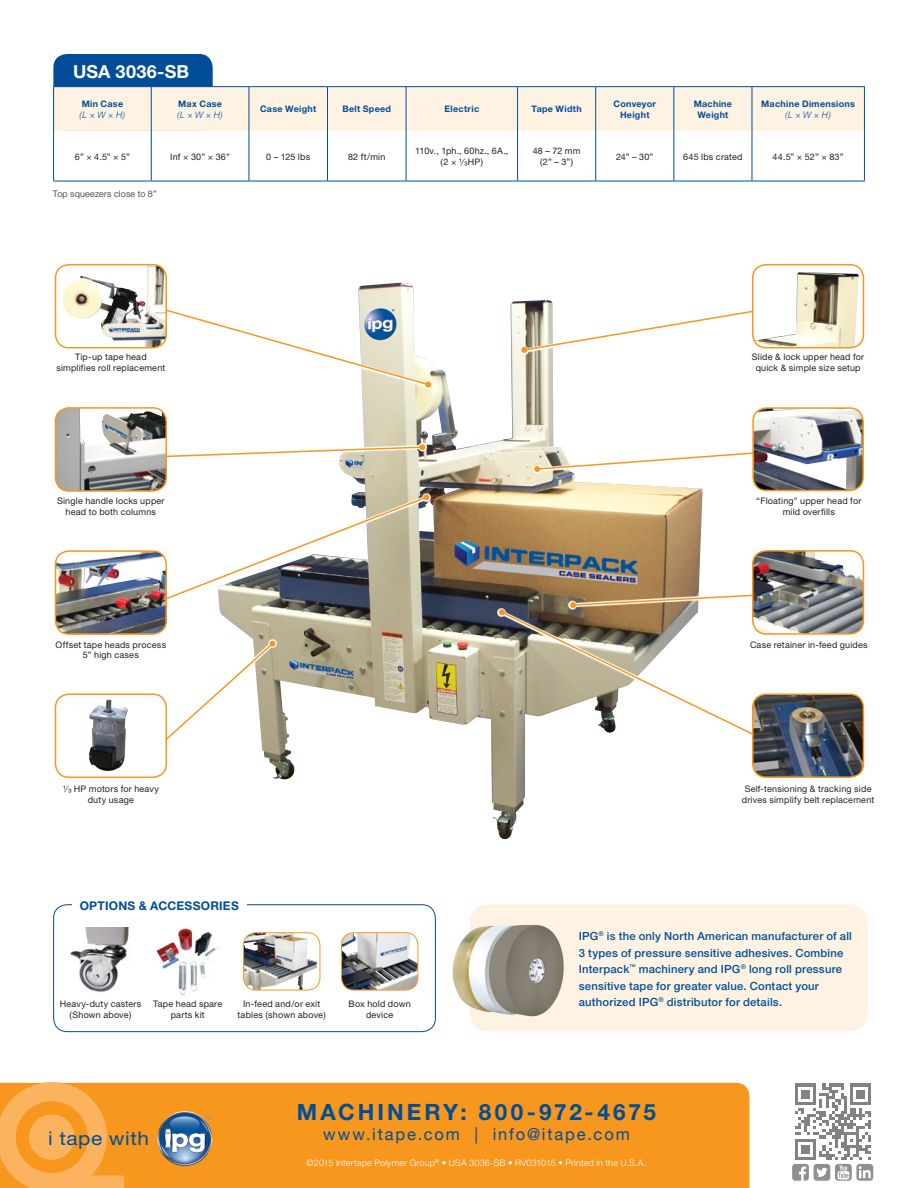
<style>
.page{position:relative;width:918px;height:1188px;background:#fff}
.page>*{position:absolute;margin:0;border:0;box-sizing:border-box;transform-origin:0 0}
.t1{font:700 22.5px "Helvetica Neue";letter-spacing:.13em;color:#014d97}
.t2{font:18.9px "Helvetica Neue";letter-spacing:.025em;color:#014d97;scale:1.1 1}
.t3{font:700 18px "Helvetica Neue";letter-spacing:.015em;color:#fff}
.t4{font:16.5px "Helvetica Neue";letter-spacing:.115em;color:#014d97}
.t5{font:700 12px "Helvetica Neue";letter-spacing:.02em;color:#014d97}
.t6{font:500 11.25px/16.5px "Helvetica Neue";letter-spacing:.02em;color:#014d97}
.t7{font:9px/10.5px "Helvetica Neue";letter-spacing:.02em;color:#231f20;text-align:center}
.t8{font:700 9px/10.8px "Helvetica Neue";letter-spacing:.03em;color:#014d97;text-align:center}
.t9{font:300 9px "Helvetica Neue";letter-spacing:.02em;color:#fff}
.t10{font:italic 300 9px "Helvetica Neue";color:#014d97}
.t11{font:300 9px "Helvetica Neue";letter-spacing:.025em;color:#231f20}
.t12{font:500 3.9px "Helvetica Neue";color:#939598}
</style>
<div class="page">
<div style="left:53px;top:904px;width:383px;height:128px;border:1px solid #014d97;border-radius:14px"></div>
<img style="left:219px;top:286px;width:484px;height:553px">
<div style="left:53px;top:54px;width:160px;height:77px;background:#014d97;border-radius:14px"></div>
<svg style="left:54px;top:87px;width:810px;height:94px"></svg>
<hr style="left:53px;top:87px;width:1px;height:44px;background:#014d97">
<hr style="left:151px;top:87px;width:1px;height:44px;background:#014d97">
<hr style="left:249px;top:87px;width:1px;height:44px;background:#014d97">
<hr style="left:327px;top:87px;width:1px;height:44px;background:#014d97">
<hr style="left:406px;top:87px;width:1px;height:44px;background:#014d97">
<hr style="left:517px;top:87px;width:1px;height:44px;background:#014d97">
<hr style="left:595px;top:87px;width:1px;height:44px;background:#014d97">
<hr style="left:674px;top:87px;width:1px;height:44px;background:#014d97">
<hr style="left:752px;top:87px;width:1px;height:44px;background:#014d97">
<hr style="left:53px;top:131px;width:1px;height:50px;background:#014d97">
<hr style="left:151px;top:131px;width:1px;height:50px;background:#014d97">
<hr style="left:249px;top:131px;width:1px;height:50px;background:#014d97">
<hr style="left:327px;top:131px;width:1px;height:50px;background:#014d97">
<hr style="left:406px;top:131px;width:1px;height:50px;background:#014d97">
<hr style="left:517px;top:131px;width:1px;height:50px;background:#014d97">
<hr style="left:595px;top:131px;width:1px;height:50px;background:#014d97">
<hr style="left:674px;top:131px;width:1px;height:50px;background:#014d97">
<hr style="left:752px;top:131px;width:1px;height:50px;background:#014d97">
<hr style="left:151px;top:86px;width:98px;height:1px;background:#014d97">
<hr style="left:249px;top:86px;width:79px;height:1px;background:#014d97">
<hr style="left:328px;top:86px;width:78px;height:1px;background:#014d97">
<hr style="left:406px;top:86px;width:112px;height:1px;background:#014d97">
<hr style="left:518px;top:86px;width:78px;height:1px;background:#014d97">
<hr style="left:596px;top:86px;width:78px;height:1px;background:#014d97">
<hr style="left:674px;top:86px;width:78px;height:1px;background:#014d97">
<hr style="left:752px;top:86px;width:113px;height:1px;background:#014d97">
<hr style="left:864px;top:87px;width:1px;height:44px;background:#014d97">
<hr style="left:864px;top:131px;width:1px;height:50px;background:#014d97">
<hr style="left:53px;top:181px;width:98px;height:1px;background:#014d97">
<hr style="left:151px;top:181px;width:98px;height:1px;background:#014d97">
<hr style="left:249px;top:181px;width:79px;height:1px;background:#014d97">
<hr style="left:328px;top:181px;width:78px;height:1px;background:#014d97">
<hr style="left:406px;top:181px;width:112px;height:1px;background:#014d97">
<hr style="left:518px;top:181px;width:78px;height:1px;background:#014d97">
<hr style="left:596px;top:181px;width:78px;height:1px;background:#014d97">
<hr style="left:674px;top:181px;width:78px;height:1px;background:#014d97">
<hr style="left:752px;top:181px;width:113px;height:1px;background:#014d97">
<img style="left:70px;top:928px;width:59px;height:64px">
<img style="left:156px;top:928px;width:63px;height:68px">
<svg style="left:520px;top:304px;width:183px;height:50px"></svg>
<svg style="left:521px;top:305px;width:232px;height:48px"></svg>
<svg style="left:219px;top:493px;width:212px;height:112px"></svg>
<svg style="left:166px;top:494px;width:264px;height:110px"></svg>
<svg style="left:219px;top:443px;width:208px;height:16px"></svg>
<svg style="left:167px;top:444px;width:258px;height:15px"></svg>
<svg style="left:166px;top:304px;width:265px;height:84px"></svg>
<svg style="left:219px;top:639px;width:58px;height:107px"></svg>
<svg style="left:160px;top:641px;width:115px;height:105px"></svg>
<svg style="left:533px;top:449px;width:170px;height:24px"></svg>
<svg style="left:534px;top:450px;width:218px;height:22px"></svg>
<div style="left:470px;top:904px;width:398px;height:127px;background:#fef3e3;border-radius:18px"></div>
<img style="left:452px;top:916px;width:112px;height:107px">
<div style="left:56px;top:694px;width:110px;height:83px;background:#fff;border-radius:13px"></div>
<img style="left:89px;top:700px;width:39px;height:71px">
<div style="left:55px;top:693px;width:112px;height:85px;border:2px solid #f7971d;border-radius:13px"></div>
<img style="left:58px;top:266px;width:107px;height:81px">
<div style="left:55px;top:264px;width:112px;height:85px;border:2px solid #f7971d;border-radius:13px"></div>
<img style="left:56px;top:552px;width:109px;height:82px">
<div style="left:55px;top:550px;width:112px;height:85px;border:2px solid #f7971d;border-radius:13px"></div>
<img style="left:56px;top:409px;width:109px;height:81px">
<div style="left:55px;top:407px;width:112px;height:85px;border:2px solid #f7971d;border-radius:13px"></div>
<svg style="left:499px;top:592px;width:254px;height:155px"></svg>
<img style="left:341px;top:933px;width:77px;height:57px">
<div style="left:341px;top:932px;width:77px;height:58px;border:1px solid #f7971d;border-radius:12px"></div>
<img style="left:244px;top:933px;width:73px;height:57px">
<div style="left:243px;top:932px;width:77px;height:58px;border:1px solid #f7971d;border-radius:12px"></div>
<img style="left:754px;top:695px;width:109px;height:82px">
<div style="left:752px;top:693px;width:112px;height:85px;border:2px solid #f7971d;border-radius:13px"></div>
<img style="left:753px;top:551px;width:110px;height:82px">
<div style="left:752px;top:550px;width:112px;height:85px;border:2px solid #f7971d;border-radius:13px"></div>
<img style="left:755px;top:272px;width:104px;height:75px">
<div style="left:752px;top:264px;width:112px;height:85px;border:2px solid #f7971d;border-radius:13px"></div>
<img style="left:754px;top:409px;width:109px;height:82px">
<div style="left:752px;top:407px;width:112px;height:84px;border:2px solid #f7971d;border-radius:14px"></div>
<div style="left:124px;top:1083px;width:626px;height:105px;background:#f7971d"></div>
<svg style="left:0;top:1083px;width:124px;height:105px;background:#f9a642"></svg>
<svg style="left:155px;top:1112px;width:60px;height:56px;background:#959085"></svg>
<svg style="left:792px;top:1083px;width:82px;height:98px"></svg>
<div style="left:72px;top:897px;width:175px;height:16px;background:#fff"></div>
<p class="t3" style="left:73px;top:61px;width:118px">USA 3036-SB</p>
<p class="t8" style="left:82px;top:98px;width:43px">Min Case</p>
<p class="t10" style="left:80px;top:109px;width:47px">(L × W × H)</p>
<p class="t8" style="left:178px;top:98px;width:45px">Max Case</p>
<p class="t10" style="left:177px;top:109px;width:47px">(L × W × H)</p>
<p class="t8" style="left:260px;top:104px;width:58px">Case Weight</p>
<p class="t8" style="left:342px;top:104px;width:50px">Belt Speed</p>
<p class="t8" style="left:444px;top:104px;width:36px">Electric</p>
<p class="t8" style="left:532px;top:104px;width:52px">Tape Width</p>
<p class="t8" style="left:614px;top:98px;width:44px">Conveyor<br>Height</p>
<p class="t8" style="left:694px;top:98px;width:40px">Machine<br>Weight</p>
<p class="t8" style="left:761px;top:98px;width:95px">Machine Dimensions</p>
<p class="t10" style="left:785px;top:109px;width:47px">(L × W × H)</p>
<p class="t7" style="left:75px;top:151px;width:57px">6” × 4.5” × 5”</p>
<p class="t7" style="left:170px;top:151px;width:61px">Inf × 30” × 36”</p>
<p class="t7" style="left:266px;top:151px;width:45px">0 – 125 lbs</p>
<p class="t7" style="left:348px;top:151px;width:39px">82 ft/min</p>
<p class="t11" style="left:53px;top:188px;width:105px">Top squeezers close to 8”</p>
<p class="t7" style="left:415px;top:146px;width:95px">110v., 1ph., 60hz., 6A.,</p>
<p class="t7" style="left:441px;top:156px;width:44px">(2 × ¹⁄³HP)</p>
<p class="t7" style="left:533px;top:145px;width:49px">48 – 72 mm (2” – 3”)</p>
<p class="t7" style="left:616px;top:151px;width:39px">24” – 30”</p>
<p class="t7" style="left:683px;top:151px;width:61px">645 lbs crated</p>
<p class="t7" style="left:773px;top:151px;width:72px">44.5” × 52” × 83”</p>
<p class="t7" style="left:56px;top:352px;width:111px">Tip-up tape head simplifies roll replacement</p>
<p class="t7" style="left:752px;top:352px;width:114px">Slide &amp; lock upper head for quick &amp; simple size setup</p>
<p class="t7" style="left:57px;top:496px;width:109px">Single handle locks upper head to both columns</p>
<p class="t7" style="left:756px;top:496px;width:107px">“Floating” upper head for mild overfills</p>
<p class="t7" style="left:56px;top:639px;width:112px">Offset tape heads process<br>5” high cases</p>
<p class="t7" style="left:750px;top:639px;width:119px">Case retainer in-feed guides</p>
<p class="t7" style="left:63px;top:784px;width:98px">¹⁄³ HP motors for heavy duty usage</p>
<p class="t7" style="left:742px;top:784px;width:134px">Self-tensioning &amp; tracking side drives simplify belt replacement</p>
<p class="t5" style="left:80px;top:898px;width:161px">OPTIONS &amp; ACCESSORIES</p>
<p class="t7" style="left:60px;top:998px;width:83px">Heavy-duty casters (Shown above)</p>
<p class="t7" style="left:153px;top:998px;width:71px">Tape head spare parts kit</p>
<p class="t7" style="left:238px;top:998px;width:90px">In-feed and/or exit tables (shown above)</p>
<p class="t7" style="left:349px;top:998px;width:64px">Box hold down device</p>
<p class="t6" style="left:579px;top:928px;width:275px">IPG<sup>®</sup> is the only North American manufacturer of all 3 types of pressure sensitive adhesives. Combine Interpack<sup>™</sup> machinery and IPG<sup>®</sup> long roll pressure sensitive tape for greater value. Contact your authorized IPG<sup>®</sup> distributor for details.</p>
<p class="t2" style="left:48px;top:1127px;width:93px">i tape with</p>
<p class="t12" style="left:205px;top:1115px;width:7px">TM</p>
<p class="t1" style="left:297px;top:1098px;width:360px">MACHINERY: 800-972-4675</p>
<p class="t4" style="left:323px;top:1122px;width:308px">www.itape.com | info@itape.com</p>
<p class="t9" style="left:307px;top:1157px;width:341px">©2015 Intertape Polymer Group<sup>®</sup> • USA 3036-SB • RV031015 • Printed in the U.S.A.</p>
</div>
